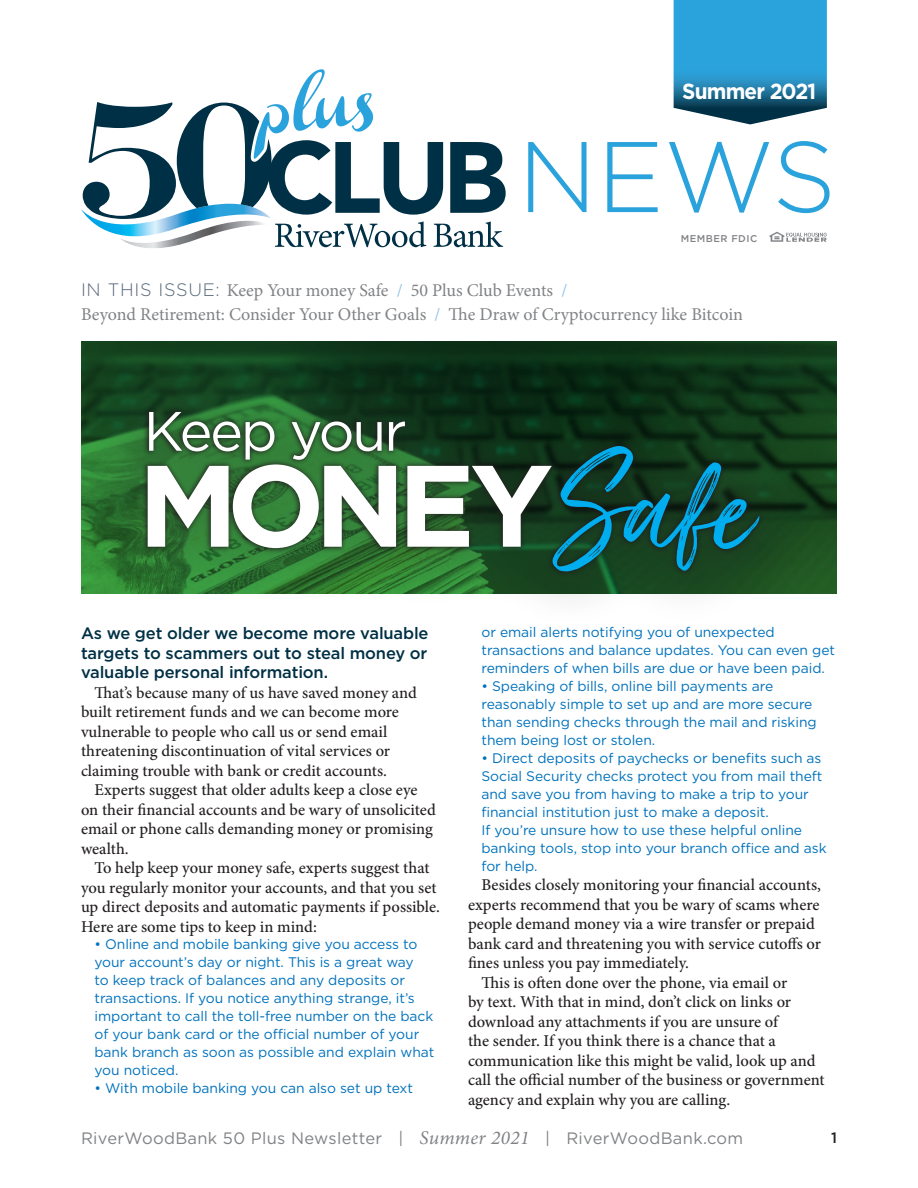
<style>
.page{position:relative;width:918px;height:1188px;background:#fff}
.page>*{position:absolute;margin:0;border:0;box-sizing:border-box;transform-origin:0 0}
.t1{font:700 115.5px "Gotham";letter-spacing:-.08em;color:#fff}
.t2{font:300 100.05px "Gotham";color:#2aa2db}
.t3{font:55.5px "Gotham";letter-spacing:-.04em;color:#fff}
.t4{font:700 21.9px "Gotham";letter-spacing:-.04em;color:#fff;scale:.95 1}
.t5{font:18px/24px "Minion Pro";color:#808285}
.t6{font:500 16.5px/19.5px "Minion Pro";color:#231f20}
.t7{font:500 16.5px/19.5px "Gotham";letter-spacing:-.01em;color:#003045;text-align:justify}
.t8{font:16.5px "Gotham";letter-spacing:.02em;color:#808285}
.t9{font:500 15px "Gotham";color:#231f20}
.t10{font:13.8px/18px "Gotham";letter-spacing:-.005em;color:#0072bc}
.t11{font:500 9.9px "Gotham";letter-spacing:.05em;color:#808285}
.s1{font-family:"Gotham";font-weight:300;color:#576779}
.s2{color:#8dc0e8}
.s3{font-family:"Just Lovely Slanted";font-weight:400;font-size:166.5px;color:#00aeef}
.s4{font-family:"Minion Pro";font-style:italic;font-size:19.5px}
</style>
<div class="page">
<svg style="left:674px;top:0;width:153px;height:124px;background:#3193c1"></svg>
<svg style="left:81px;top:69px;width:425px;height:179px"></svg>
<svg style="left:770px;top:232px;width:57px;height:10px"></svg>
<img style="left:81px;top:341px;width:756px;height:253px">
<div style="left:86px;top:352px;width:732px;height:279px;background:#231f20;opacity:.25"></div>
<h3 class="t4" style="left:682px;top:76px;width:143px">Summer 2021</h3>
<h2 class="t2" style="left:518px;top:113px;width:320px">NEWS</h2>
<p class="t11" style="left:681px;top:232px;width:78px">MEMBER FDIC</p>
<p class="t5" style="left:81px;top:279px;width:664px"><span class="s1">IN THIS ISSUE:</span> Keep Your money Safe <span class="s2">/</span> 50 Plus Club Events <span class="s2">/<br></span>Beyond Retirement: Consider Your Other Goals <span class="s2">/</span> The Draw of Cryptocurrency like Bitcoin</p>
<h3 class="t3" style="left:144px;top:396px;width:265px">Keep your</h3>
<h1 class="t1" style="left:138px;top:429px;width:613px">MONEY<span class="s3">Safe</span></h1>
<p class="t7" style="left:81px;top:623px;width:349px">As we get older we become more valuable targets to scammers out to steal money or valuable personal information.</p>
<p class="t6" style="left:81px;top:683px;width:337px;text-indent:13px">That’s because many of us have saved money and built retirement funds and we can become more vulnerable to people who call us or send email threatening discontinuation of vital services or claiming trouble with bank or credit accounts.</p>
<p class="t6" style="left:81px;top:780px;width:356px;text-indent:13px">Experts suggest that older adults keep a close eye on their financial accounts and be wary of unsolicited email or phone calls demanding money or promising wealth.</p>
<p class="t6" style="left:81px;top:858px;width:361px;text-indent:13px">To help keep your money safe, experts suggest that you regularly monitor your accounts, and that you set up direct deposits and automatic payments if possible.<br>Here are some tips to keep in mind:</p>
<p class="t10" style="left:94px;top:935px;width:341px">• Online and mobile banking give you access to your account’s day or night. This is a great way<br>to keep track of balances and any deposits or transactions. If you notice anything strange, it’s important to call the toll-free number on the back of your bank card or the official number of your bank branch as soon as possible and explain what you noticed.</p>
<p class="t10" style="left:94px;top:1079px;width:320px">• With mobile banking you can also set up text</p>
<p class="t10" style="left:482px;top:623px;width:355px">or email alerts notifying you of unexpected transactions and balance updates. You can even get reminders of when bills are due or have been paid.</p>
<p class="t10" style="left:482px;top:677px;width:337px">• Speaking of bills, online bill payments are reasonably simple to set up and are more secure than sending checks through the mail and risking them being lost or stolen.</p>
<p class="t10" style="left:482px;top:749px;width:347px">• Direct deposits of paychecks or benefits such as Social Security checks protect you from mail theft and save you from having to make a trip to your financial institution just to make a deposit.<br>If you’re unsure how to use these helpful online banking tools, stop into your branch office and ask for help.</p>
<p class="t6" style="left:482px;top:875px;width:341px">Besides closely monitoring your financial accounts,</p>
<p class="t6" style="left:468px;top:895px;width:353px">experts recommend that you be wary of scams where</p>
<p class="t6" style="left:468px;top:914px;width:348px">people demand money via a wire transfer or prepaid</p>
<p class="t6" style="left:468px;top:934px;width:355px">bank card and threatening you with service cutoffs or</p>
<p class="t6" style="left:468px;top:953px;width:222px">fines unless you pay immediately.</p>
<p class="t6" style="left:482px;top:973px;width:307px">This is often done over the phone, via email or</p>
<p class="t6" style="left:468px;top:992px;width:325px">by text. With that in mind, don’t click on links or</p>
<p class="t6" style="left:468px;top:1012px;width:312px">download any attachments if you are unsure of</p>
<p class="t6" style="left:468px;top:1031px;width:309px">the sender. If you think there is a chance that a</p>
<p class="t6" style="left:468px;top:1051px;width:349px">communication like this might be valid, look up and</p>
<p class="t6" style="left:468px;top:1070px;width:358px">call the official number of the business or government</p>
<p class="t6" style="left:468px;top:1090px;width:264px">agency and explain why you are calling.</p>
<p class="t8" style="left:81px;top:1127px;width:664px">RiverWoodBank 50 Plus Newsletter | <span class="s4">Summer 2021</span> | RiverWoodBank.com</p>
<p class="t9" style="left:831px;top:1128px;width:7px">1</p>
</div>
